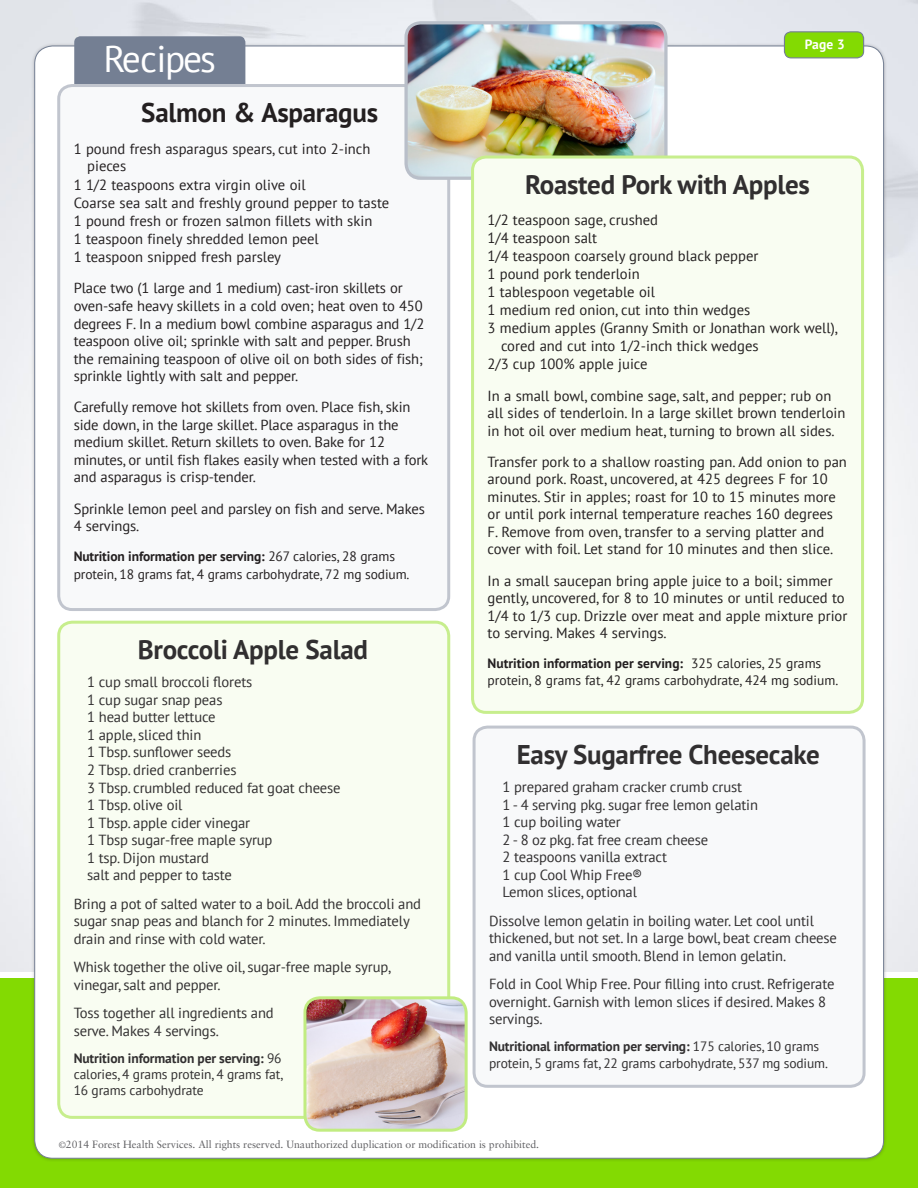
<style>
.page{position:relative;width:918px;height:1188px;background:#fff}
.page>*{position:absolute;margin:0;border:0;box-sizing:border-box;transform-origin:0 0}
.body_copy{font:37.5px "PT Sans";letter-spacing:-.045em;color:#fff}
.Titles{font:700 27px "PT Sans";letter-spacing:-.01em;color:#312f30}
.Recipe_body_text{font:700 27px "PT Sans";letter-spacing:-.01em;color:#312f30}
.Recipe_Ingred_Text{font:700 27px "PT Sans";letter-spacing:-.01em;color:#231f20}
.Recipe_Page_Text{font:14.7px/17.5px "PT Sans";letter-spacing:-.01em;color:#231f20}
.Recipe_body_text-2{font:14.7px/17.5px "PT Sans";letter-spacing:-.01em;color:#312f30}
.Recipe_Ingred_Text-2{font:14.7px/17.5px "PT Sans";color:#231f20}
.Ingredient_Text{font:14.7px "PT Sans";letter-spacing:-.01em;color:#312f30}
.Recipe_Page_Text-2{font:13.5px/18px "PT Sans";letter-spacing:-.01em;color:#231f20}
.Nutrition_Info{font:13.5px/16.2px "PT Sans";letter-spacing:-.01em;color:#312f30;text-align:justify}
.Page_Numbers{font:700 13.5px "PT Sans";color:#fff}
.t1{font:10.5px "Sabon";color:#5f5f62}
.s1{font-weight:700}
.s2{font-size:9px}
</style>
<div class="page">
<div style="left:0;top:978px;width:918px;height:210px;background:#83da02"></div>
<div style="left:35px;top:46px;width:849px;height:1112px;background:#fff;border-radius:18px"></div>
<div style="left:784px;top:32px;width:80px;height:26px;background:#83da02;border-radius:7px"></div>
<div style="left:784px;top:31px;width:80px;height:27px;border:1px solid #747f93;border-radius:7px"></div>
<div style="left:74px;top:36px;width:171px;height:48px;background:#747f93"></div>
<div style="left:59px;top:86px;width:390px;height:524px;background:#f8f9fa;border-radius:14px"></div>
<div style="left:57px;top:84px;width:393px;height:527px;border:3px solid #c1c5ce;border-radius:14px"></div>
<img style="left:406px;top:23px;width:260px;height:153px">
<div style="left:404px;top:21px;width:264px;height:159px;border:3px solid #b9bfc9;border-radius:15px"></div>
<div style="left:59px;top:622px;width:390px;height:495px;background:#f9fdf2;border-radius:14px"></div>
<div style="left:57px;top:621px;width:393px;height:498px;border:3px solid #c7ee8d;border-radius:14px"></div>
<div style="left:473px;top:157px;width:390px;height:555px;background:#f9fdf2;border-radius:14px"></div>
<div style="left:471px;top:156px;width:393px;height:558px;border:3px solid #c7ee8d;border-radius:14px"></div>
<div style="left:474px;top:727px;width:390px;height:359px;background:#f8f9fa;border-radius:14px"></div>
<div style="left:473px;top:726px;width:393px;height:362px;border:3px solid #c1c5ce;border-radius:14px"></div>
<img style="left:307px;top:1000px;width:157px;height:128px">
<div style="left:303px;top:996px;width:165px;height:136px;border:3px solid #c1ec81;border-radius:15px"></div>
<p class="body_copy" style="left:104px;top:34px;width:114px">Recipes</p>
<p class="Recipe_Ingred_Text" style="left:141px;top:95px;width:238px">Salmon &amp; Asparagus</p>
<p class="Recipe_Ingred_Text-2" style="left:87px;top:140px;width:285px;text-indent:-14px">1 pound fresh asparagus spears, cut into 2-inch pieces</p>
<p class="Recipe_Ingred_Text-2" style="left:74px;top:175px;width:233px">1 1/2 teaspoons extra virgin olive oil</p>
<p class="Recipe_Ingred_Text-2" style="left:74px;top:193px;width:317px">Coarse sea salt and freshly ground pepper to taste</p>
<p class="Recipe_Ingred_Text-2" style="left:74px;top:211px;width:300px">1 pound fresh or frozen salmon fillets with skin</p>
<p class="Recipe_Ingred_Text-2" style="left:74px;top:229px;width:247px">1 teaspoon finely shredded lemon peel</p>
<p class="Recipe_Ingred_Text-2" style="left:74px;top:248px;width:209px">1 teaspoon snipped fresh parsley</p>
<p class="Recipe_Page_Text" style="left:74px;top:279px;width:352px">Place two (1 large and 1 medium) cast-iron skillets or oven-safe heavy skillets in a cold oven; heat oven to 450 degrees F. In a medium bowl combine asparagus and 1/2 teaspoon olive oil; sprinkle with salt and pepper. Brush the remaining teaspoon of olive oil on both sides of fish; sprinkle lightly with salt and pepper.</p>
<p class="Recipe_Page_Text" style="left:74px;top:398px;width:356px">Carefully remove hot skillets from oven. Place fish, skin side down, in the large skillet. Place asparagus in the medium skillet. Return skillets to oven. Bake for 12 minutes, or until fish flakes easily when tested with a fork and asparagus is crisp-tender.</p>
<p class="Recipe_Page_Text" style="left:74px;top:499px;width:353px">Sprinkle lemon peel and parsley on fish and serve. Makes<br>4 servings.</p>
<p class="Recipe_Page_Text-2" style="left:74px;top:547px;width:337px"><span class="s1">Nutrition information per serving:</span> 267 calories, 28 grams protein, 18 grams fat, 4 grams carbohydrate, 72 mg sodium.</p>
<p class="Titles" style="left:138px;top:631px;width:232px">Broccoli Apple Salad</p>
<p class="Ingredient_Text" style="left:87px;top:673px;width:167px">1 cup small broccoli florets</p>
<p class="Ingredient_Text" style="left:87px;top:690px;width:137px">1 cup sugar snap peas</p>
<p class="Ingredient_Text" style="left:87px;top:708px;width:130px">1 head butter lettuce</p>
<p class="Ingredient_Text" style="left:87px;top:725px;width:116px">1 apple, sliced thin</p>
<p class="Ingredient_Text" style="left:87px;top:743px;width:146px">1 Tbsp. sunflower seeds</p>
<p class="Ingredient_Text" style="left:87px;top:760px;width:151px">2 Tbsp. dried cranberries</p>
<p class="Ingredient_Text" style="left:87px;top:778px;width:255px">3 Tbsp. crumbled reduced fat goat cheese</p>
<p class="Ingredient_Text" style="left:87px;top:796px;width:97px">1 Tbsp. olive oil</p>
<p class="Ingredient_Text" style="left:87px;top:813px;width:164px">1 Tbsp. apple cider vinegar</p>
<p class="Ingredient_Text" style="left:87px;top:831px;width:187px">1 Tbsp sugar-free maple syrup</p>
<p class="Ingredient_Text" style="left:87px;top:848px;width:123px">1 tsp. Dijon mustard</p>
<p class="Ingredient_Text" style="left:87px;top:866px;width:146px">salt and pepper to taste</p>
<p class="Recipe_body_text-2" style="left:74px;top:894px;width:349px">Bring a pot of salted water to a boil. Add the broccoli and sugar snap peas and blanch for 2 minutes. Immediately drain and rinse with cold water.</p>
<p class="Recipe_body_text-2" style="left:74px;top:958px;width:319px">Whisk together the olive oil, sugar-free maple syrup, vinegar, salt and pepper.</p>
<p class="Recipe_body_text-2" style="left:74px;top:1004px;width:202px;line-height:18px">Toss together all ingredients and serve. Makes 4 servings.</p>
<p class="Nutrition_Info" style="left:74px;top:1050px;width:211px"><span class="s1">Nutrition information per serving:</span> 96 calories, 4 grams protein, 4 grams fat, 16 grams carbohydrate</p>
<p class="Page_Numbers" style="left:805px;top:35px;width:41px">Page 3</p>
<p class="Recipe_body_text" style="left:525px;top:166px;width:286px">Roasted Pork with Apples</p>
<p class="Recipe_Ingred_Text-2" style="left:488px;top:211px;width:172px">1/2 teaspoon sage, crushed</p>
<p class="Recipe_Ingred_Text-2" style="left:488px;top:229px;width:111px">1/4 teaspoon salt</p>
<p class="Recipe_Ingred_Text-2" style="left:488px;top:247px;width:272px">1/4 teaspoon coarsely ground black pepper</p>
<p class="Recipe_Ingred_Text-2" style="left:488px;top:265px;width:154px">1 pound pork tenderloin</p>
<p class="Recipe_Ingred_Text-2" style="left:488px;top:283px;width:169px">1 tablespoon vegetable oil</p>
<p class="Recipe_Ingred_Text-2" style="left:488px;top:301px;width:264px">1 medium red onion, cut into thin wedges</p>
<p class="Recipe_Ingred_Text-2" style="left:501px;top:319px;width:338px;text-indent:-14px">3 medium apples (Granny Smith or Jonathan work well), cored and cut into 1/2-inch thick wedges</p>
<p class="Recipe_Ingred_Text-2" style="left:488px;top:355px;width:162px">2/3 cup 100% apple juice</p>
<p class="Recipe_Page_Text" style="left:488px;top:386px;width:359px">In a small bowl, combine sage, salt, and pepper; rub on all sides of tenderloin. In a large skillet brown tenderloin in hot oil over medium heat, turning to brown all sides.</p>
<p class="Recipe_Page_Text" style="left:488px;top:452px;width:361px">Transfer pork to a shallow roasting pan. Add onion to pan around pork. Roast, uncovered, at 425 degrees F for 10 minutes. Stir in apples; roast for 10 to 15 minutes more or until pork internal temperature reaches 160 degrees F. Remove from oven, transfer to a serving platter and cover with foil. Let stand for 10 minutes and then slice.</p>
<p class="Recipe_Page_Text" style="left:488px;top:571px;width:361px">In a small saucepan bring apple juice to a boil; simmer gently, uncovered, for 8 to 10 minutes or until reduced to 1/4 to 1/3 cup. Drizzle over meat and apple mixture prior to serving. Makes 4 servings.</p>
<p class="Recipe_Page_Text-2" style="left:488px;top:654px;width:352px;line-height:17.5px"><span class="s1">Nutrition information per serving:</span> 325 calories, 25 grams protein, 8 grams fat, 42 grams carbohydrate, 424 mg sodium.</p>
<p class="Titles" style="left:517px;top:736px;width:305px">Easy Sugarfree Cheesecake</p>
<p class="Ingredient_Text" style="left:503px;top:778px;width:241px">1 prepared graham cracker crumb crust</p>
<p class="Ingredient_Text" style="left:503px;top:795px;width:257px">1 - 4 serving pkg. sugar free lemon gelatin</p>
<p class="Ingredient_Text" style="left:503px;top:813px;width:120px">1 cup boiling water</p>
<p class="Ingredient_Text" style="left:503px;top:830px;width:207px">2 - 8 oz pkg. fat free cream cheese</p>
<p class="Ingredient_Text" style="left:503px;top:848px;width:166px">2 teaspoons vanilla extract</p>
<p class="Ingredient_Text" style="left:503px;top:865px;width:141px">1 cup Cool Whip Free®</p>
<p class="Ingredient_Text" style="left:503px;top:883px;width:136px">Lemon slices, optional</p>
<p class="Recipe_body_text-2" style="left:489px;top:912px;width:349px">Dissolve lemon gelatin in boiling water. Let cool until thickened, but not set. In a large bowl, beat cream cheese and vanilla until smooth. Blend in lemon gelatin.</p>
<p class="Recipe_body_text-2" style="left:489px;top:975px;width:347px">Fold in Cool Whip Free. Pour filling into crust. Refrigerate overnight. Garnish with lemon slices if desired. Makes 8 servings.</p>
<p class="Nutrition_Info" style="left:489px;top:1038px;width:340px"><span class="s1">Nutritional information per serving:</span> 175 calories, 10 grams protein, 5 grams fat, 22 grams carbohydrate, 537 mg sodium.</p>
<p class="t1" style="left:59px;top:1138px;width:482px"><span class="s2">©</span>2014 Forest Health Services. All rights reserved. Unauthorized duplication or modification is prohibited.</p>
</div>
